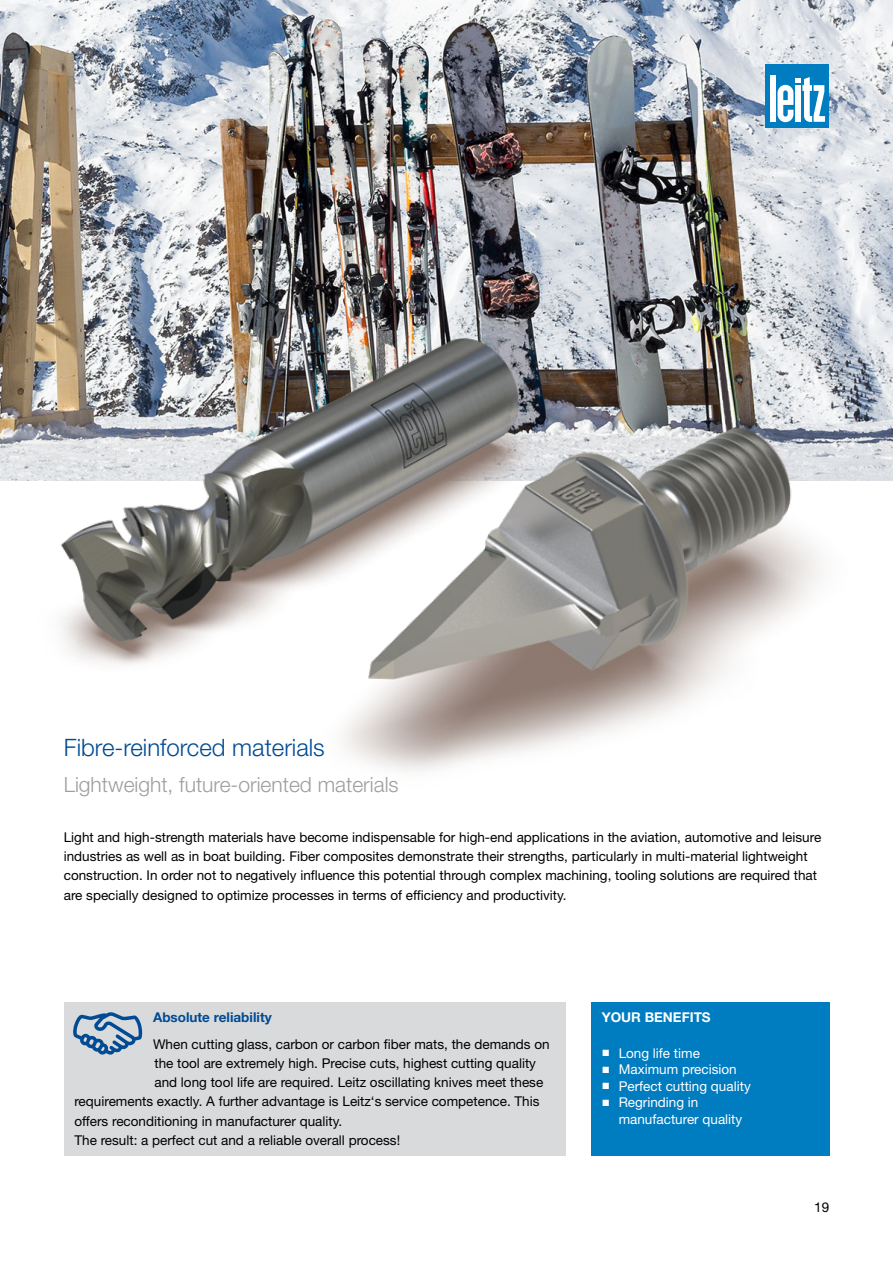
<style>
.page{position:relative;width:893px;height:1263px;background:#fff}
.page>*{position:absolute;margin:0;border:0;box-sizing:border-box;transform-origin:0 0}
.t1{font:300 24px "Helvetica Neue LT Pro";color:#004b93}
.t2{font:300 21px "Helvetica Neue LT Pro";color:#9c9e9f}
.t3{font:13.5px/19.2px "Helvetica Neue LT Pro";color:#000}
.t4{font:13.5px/16.5px "Helvetica Neue LT Pro";color:#fff}
.t5{font:700 13.5px "Helvetica Neue LT Pro";color:#004b93}
.t6{font:700 13.5px "Helvetica Neue LT Pro";color:#fff}
.s1{font-family:"Arial"}
</style>
<div class="page">
<img style="left:0;top:0;width:893px;height:284px">
<div style="left:765px;top:64px;width:64px;height:64px;background:#007cc0"></div>
<div style="left:770px;top:75px;width:6px;height:47px;background:#fff"></div>
<svg style="left:777px;top:77px;width:48px;height:45px"></svg>
<img style="left:585px;top:284px;width:308px;height:454px">
<img style="left:0;top:190px;width:585px;height:582px">
<div style="left:591px;top:1002px;width:238px;height:153px;background:#007cc0"></div>
<div style="left:64px;top:1002px;width:502px;height:153px;background:#d9dadb"></div>
<svg style="left:73px;top:1012px;width:69px;height:42px"></svg>
<h1 class="t1" style="left:64px;top:733px;width:262px">Fibre-reinforced materials</h1>
<h2 class="t2" style="left:64px;top:772px;width:336px">Lightweight, future-oriented materials</h2>
<p class="t3" style="left:64px;top:827px;width:759px">Light and high-strength materials have become indispensable for high-end applications in the aviation, automotive and leisure industries as well as in boat building. Fiber composites demonstrate their strengths, particularly in multi-material lightweight construction. In order not to negatively influence this potential through complex machining, tooling solutions are required that are specially designed to optimize processes in terms of efficiency and productivity.</p>
<p class="t5" style="left:153px;top:1009px;width:120px">Absolute reliability</p>
<p class="t3" style="left:153px;top:1034px;width:398px">When cutting glass, carbon or carbon fiber mats, the demands on</p>
<p class="t3" style="left:154px;top:1053px;width:383px">the tool are extremely high. Precise cuts, highest cutting quality</p>
<p class="t3" style="left:154px;top:1072px;width:390px">and long tool life are required. Leitz oscillating knives meet these</p>
<p class="t3" style="left:74px;top:1092px;width:467px">requirements exactly. A further advantage is Leitz‘s service competence. This</p>
<p class="t3" style="left:74px;top:1111px;width:269px">offers reconditioning in manufacturer quality.</p>
<p class="t3" style="left:74px;top:1130px;width:327px">The result: a perfect cut and a reliable overall process!</p>
<p class="t6" style="left:602px;top:1009px;width:111px">YOUR BENEFITS</p>
<p class="t4" style="left:602px;top:1044px;width:100px"><span class="s1">■</span> Long life time</p>
<p class="t4" style="left:602px;top:1061px;width:137px"><span class="s1">■</span> Maximum precision</p>
<p class="t4" style="left:602px;top:1077px;width:151px"><span class="s1">■</span> Perfect cutting quality</p>
<p class="t4" style="left:619px;top:1094px;width:125px;text-indent:-17px"><span class="s1">■</span> Regrinding in manufacturer quality</p>
<p class="t3" style="left:814px;top:1197px;width:17px">19</p>
</div>
